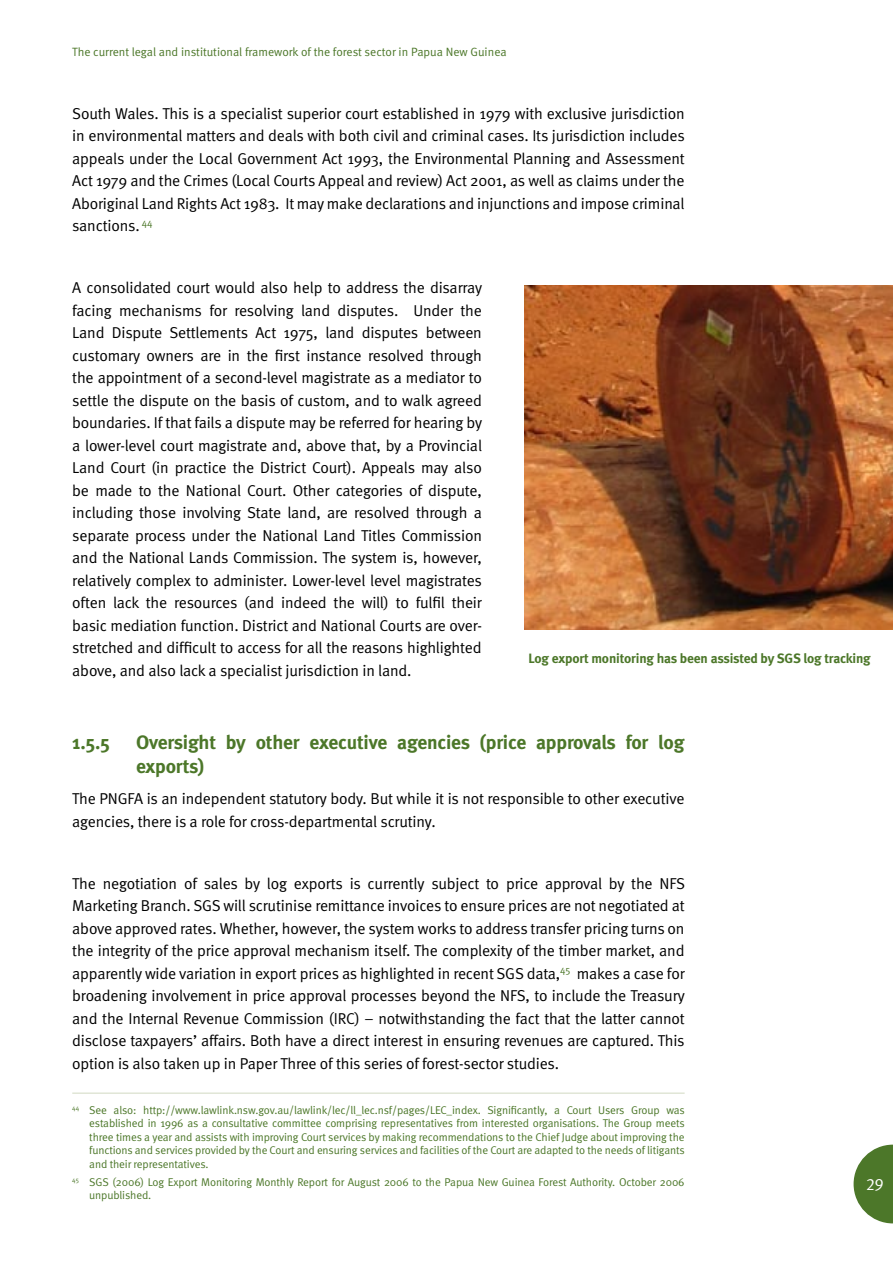
<style>
.page{position:relative;width:893px;height:1263px;background:#fff}
.page>*{position:absolute;margin:0;border:0;box-sizing:border-box;transform-origin:0 0}
._5_Small_subhead{font:700 19.5px/24px "Meta";letter-spacing:-.01em;color:#4c7729}
.t1{font:16.5px "Meta Normal Expert";color:#fff}
._1_Body_text{font:15.75px/22.5px "Meta Normal";letter-spacing:-.01em;color:#000;text-align:justify}
._7a_caption_small{font:700 13.5px "Meta";letter-spacing:-.01em;color:#4c7729}
.t2{font:12px "Meta Normal";color:#4c7729}
.a7_Footnotes{font:11.25px/13.5px "Meta Normal";letter-spacing:-.01em;color:#4c7729;text-align:justify}
</style>
<div class="page">
<svg style="left:854px;top:1144px;width:39px;height:79px"></svg>
<hr style="left:72px;top:1092px;width:613px;height:2px;background:#e0e6d6">
<img style="left:524px;top:286px;width:369px;height:343px">
<p class="t2" style="left:72px;top:45px;width:436px">The current legal and institutional framework of the forest sector in Papua New Guinea</p>
<p class="_1_Body_text" style="left:72px;top:102px;width:614px">South Wales. This is a specialist superior court established in 1979 with exclusive jurisdiction in environmental matters and deals with both civil and criminal cases. Its jurisdiction includes appeals under the Local Government Act 1993, the Environmental Planning and Assessment Act 1979 and the Crimes (Local Courts Appeal and review) Act 2001, as well as claims under the Aboriginal Land Rights Act 1983. It may make declarations and injunctions and impose criminal sanctions. <sup>44</sup></p>
<p class="_1_Body_text" style="left:72px;top:276px;width:411px">A consolidated court would also help to address the disarray facing mechanisms for resolving land disputes. Under the Land Dispute Settlements Act 1975, land disputes between customary owners are in the first instance resolved through the appointment of a second-level magistrate as a mediator to settle the dispute on the basis of custom, and to walk agreed boundaries. If that fails a dispute may be referred for hearing by a lower-level court magistrate and, above that, by a Provincial Land Court (in practice the District Court). Appeals may also be made to the National Court. Other categories of dispute, including those involving State land, are resolved through a separate process under the National Land Titles Commission and the National Lands Commission. The system is, however, relatively complex to administer. Lower-level level magistrates often lack the resources (and indeed the will) to fulfil their basic mediation function. District and National Courts are over&shy;stretched and difficult to access for all the reasons highlighted above, and also lack a specialist jurisdiction in land.</p>
<p class="_7a_caption_small" style="left:528px;top:650px;width:344px">Log export monitoring has been assisted by SGS log tracking</p>
<p class="_5_Small_subhead" style="left:72px;top:730px;width:39px">1.5.5</p>
<p class="_5_Small_subhead" style="left:136px;top:730px;width:550px">Oversight by other executive agencies (price approvals for log exports)</p>
<p class="_1_Body_text" style="left:72px;top:787px;width:614px">The PNGFA is an independent statutory body. But while it is not responsible to other executive agencies, there is a role for cross-departmental scrutiny.</p>
<p class="_1_Body_text" style="left:72px;top:872px;width:614px">The negotiation of sales by log exports is currently subject to price approval by the NFS Marketing Branch. SGS will scrutinise remittance invoices to ensure prices are not negotiated at above approved rates. Whether, however, the system works to address transfer pricing turns on the integrity of the price approval mechanism itself. The complexity of the timber market, and apparently wide variation in export prices as highlighted in recent SGS data,<sup>45</sup> makes a case for broadening involvement in price approval processes beyond the NFS, to include the Treasury and the Internal Revenue Commission (IRC) – notwithstanding the fact that the latter cannot disclose taxpayers’ affairs. Both have a direct interest in ensuring revenues are captured. This option is also taken up in Paper Three of this series of forest-sector studies.</p>
<p class="a7_Footnotes" style="left:89px;top:1103px;width:597px;text-indent:-17px"><sup>44</sup> See also: http://www.lawlink.nsw.gov.au/lawlink/lec/ll_lec.nsf/pages/LEC_index. Significantly, a Court Users Group was established in 1996 as a consultative committee comprising representatives from interested organisations. The Group meets three times a year and assists with improving Court services by making recommendations to the Chief Judge about improving the functions and services provided by the Court and ensuring services and facilities of the Court are adapted to the needs of litigants and their representatives.</p>
<p class="a7_Footnotes" style="left:89px;top:1175px;width:597px;text-indent:-17px"><sup>45</sup> SGS (2006) Log Export Monitoring Monthly Report for August 2006 to the Papua New Guinea Forest Authority. October 2006 unpublished.</p>
<p class="t1" style="left:866px;top:1175px;width:19px">29</p>
</div>
